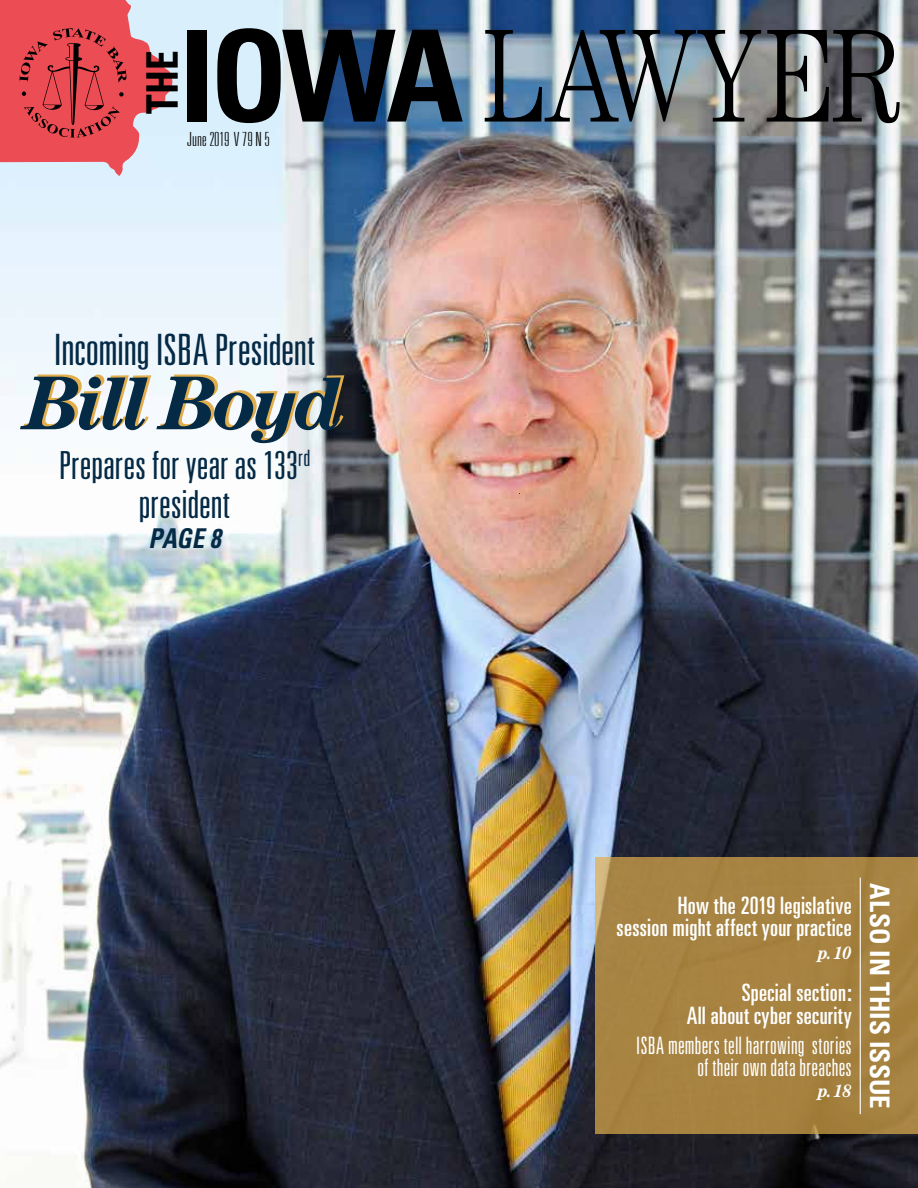
<style>
.page{position:relative;width:918px;height:1188px;background:#fff}
.page>*{position:absolute;margin:0;border:0;box-sizing:border-box;transform-origin:0 0}
.t1{font:300 133.05px "Century Std";letter-spacing:-.01em;color:#000;scale:.83 1}
.t2{font:italic 700 76.35px "Century Std";letter-spacing:-.05em;color:#042a46}
.t3{font:700 condensed 43.5px "Univers";color:#000;scale:.9 1}
.t4{font:300 ultra-condensed 43.2px "Univers";letter-spacing:-.01em;color:#042a46;scale:1.1 1}
.t5{font:300 ultra-condensed 38.7px/38.7px "Univers";letter-spacing:-.005em;color:#042a46;text-align:center;scale:1.1 1}
.t6{font:italic 700 condensed 27.3px "Univers";color:#042a46;scale:.9 1}
.t7{font:700 condensed 27px "Univers";color:#fff}
.t8{font:ultra-condensed 24px/22.5px "Univers";letter-spacing:.015em;color:#fff;text-align:right}
.t9{font:300 ultra-condensed 24px/22.5px "Univers";letter-spacing:.01em;color:#fff;text-align:right}
.t10{font:100 ultra-condensed 19.5px "Univers";color:#000;scale:1.25 1}
.t11{font:italic 700 18px "Century Std";color:#fff;scale:.9 1}
.s1{font-family:"Univers";font-weight:700;font-stretch:condensed;font-size:127.2px}
</style>
<div class="page">
<img style="left:0;top:0;width:918px;height:1188px">
<svg style="left:0;top:0;width:174px;height:176px;background:#dc6d74"></svg>
<div style="left:595px;top:858px;width:323px;height:276px;background:#a78341"></div>
<hr style="left:860px;top:878px;width:1px;height:236px;background:#fff">
<h3 class="t3" style="left:136px;top:114px;width:73px;rotate:-90deg">THE</h3>
<h1 class="t1" style="left:179px;top:0;width:872px"><span class="s1">IOWA</span> LAWYER</h1>
<p class="t10" style="left:188px;top:129px;width:67px">June 2019 V 79 N 5</p>
<h3 class="t4" style="left:54px;top:327px;width:239px">Incoming ISBA President</h3>
<h2 class="t2" style="left:25px;top:359px;width:320px">Bill Boyd</h2>
<h3 class="t5" style="left:59px;top:445px;width:230px">Prepares for year as 133<sup>rd </sup>president</h3>
<p class="t6" style="left:148px;top:521px;width:82px">PAGE 8</p>
<p class="t8" style="left:617px;top:894px;width:237px">How the 2019 legislative<br>session might affect your practice</p>
<p class="t11" style="left:818px;top:942px;width:39px">p. 10</p>
<p class="t8" style="left:687px;top:981px;width:167px">Special section:<br>All about cyber security</p>
<p class="t9" style="left:636px;top:1033px;width:217px">ISBA members tell harrowing stories of their own data breaches</p>
<p class="t11" style="left:818px;top:1081px;width:39px">p. 18</p>
<p class="t7" style="left:896px;top:883px;width:227px;rotate:90deg">ALSO IN THIS ISSUE</p>
</div>
